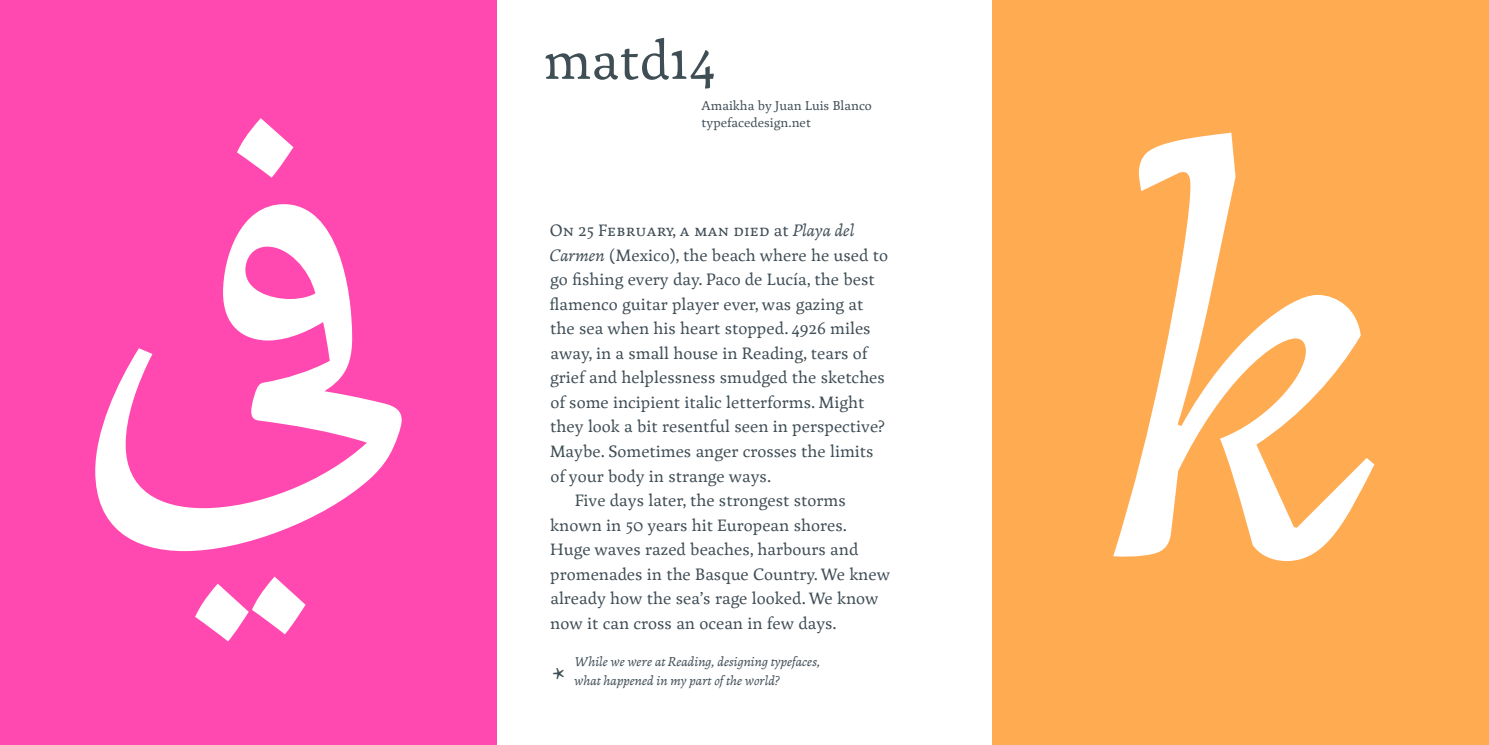
<style>
.page{position:relative;width:1489px;height:745px;background:#fff}
.page>*{position:absolute;margin:0;border:0;box-sizing:border-box;transform-origin:0 0}
.t1{font:595.88px "Amaikha italic 201407 Regular";color:#fff}
.t2{font:58.1px "Amaikha Regular 201407 Regular";color:#3f4d55}
.t3{font:32.2px "Amaikha italic 201407 Regular";color:#3f4d55}
.t4{font:18.03px "Amaikha Regular 201407 Regular";color:#3f4d55}
.t5{font:14px/19.2px "Amaikha italic 201407 Regular";color:#3f4d55}
.t6{font:14px/17.5px "Amaikha Regular 201407 Regular";color:#3f4d55}
.s1{font-family:"Amaikha italic 201407 Regular"}
</style>
<div class="page">
<div style="left:0;top:0;width:496px;height:744px;background:#ff48b0"></div>
<svg style="left:95px;top:118px;width:307px;height:523px"></svg>
<div style="left:992px;top:0;width:496px;height:744px;background:#ffab51"></div>
<h2 class="t2" style="left:543px;top:38px;width:173px">matd14</h2>
<p class="t6" style="left:701px;top:98px;width:172px">Amaikha by Juan Luis Blanco typefacedesign.net</p>
<p class="t4" style="left:549px;top:223px;width:306px">On 25 February, a man died at <span class="s1">Playa del</span></p>
<p class="t4" style="left:549px;top:248px;width:340px"><span class="s1">Carmen</span> (Mexico), the beach where he used to</p>
<p class="t4" style="left:550px;top:272px;width:326px">go fishing every day. Paco de Lucía, the best</p>
<p class="t4" style="left:549px;top:297px;width:315px">flamenco guitar player ever, was gazing at</p>
<p class="t4" style="left:550px;top:321px;width:322px">the sea when his heart stopped. 4926 miles</p>
<p class="t4" style="left:550px;top:346px;width:318px">away, in a small house in Reading, tears of</p>
<p class="t4" style="left:550px;top:370px;width:336px">grief and helplessness smudged the sketches</p>
<p class="t4" style="left:550px;top:395px;width:315px">of some incipient italic letterforms. Might</p>
<p class="t4" style="left:550px;top:419px;width:336px">they look a bit resentful seen in perspective?</p>
<p class="t4" style="left:550px;top:444px;width:325px">Maybe. Sometimes anger crosses the limits</p>
<p class="t4" style="left:550px;top:468px;width:222px">of your body in strange ways.</p>
<p class="t4" style="left:575px;top:493px;width:272px">Five days later, the strongest storms</p>
<p class="t4" style="left:550px;top:517px;width:298px">known in 50 years hit European shores.</p>
<p class="t4" style="left:550px;top:542px;width:309px">Huge waves razed beaches, harbours and</p>
<p class="t4" style="left:550px;top:566px;width:341px">promenades in the Basque Country. We knew</p>
<p class="t4" style="left:550px;top:591px;width:330px">already how the sea’s rage looked. We know</p>
<p class="t4" style="left:550px;top:615px;width:288px">now it can cross an ocean in few days.</p>
<h3 class="t3" style="left:551px;top:657px;width:14px">*</h3>
<p class="t5" style="left:574px;top:651px;width:247px">While we were at Reading, designing typefaces, what happened in my part of the world?</p>
<h1 class="t1" style="left:1101px;top:-12px;width:282px">k</h1>
</div>
